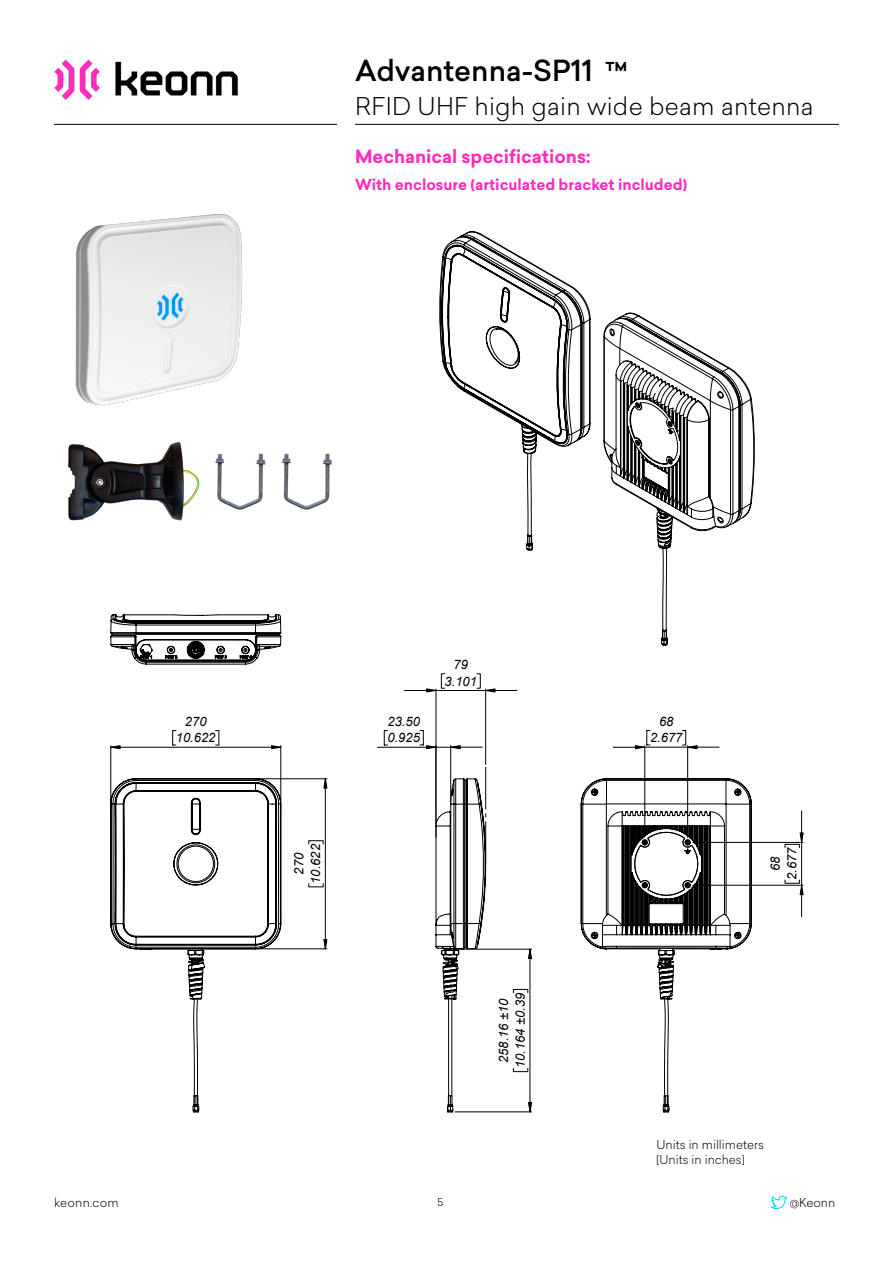
<style>
.page{position:relative;width:893px;height:1263px;background:#fff}
.page>*{position:absolute;margin:0;border:0;box-sizing:border-box;transform-origin:0 0}
.t1{font:500 28.5px "Sailec";color:#000}
.t2{font:300 24px "Sailec";letter-spacing:.01em;color:#000}
.t3{font:700 18px "Sailec";color:#ff2cbe}
.t4{font:700 15px "Sailec";color:#ff2cbe}
.t5{font:italic 12.9px/16.6px "Arial";color:#000;text-align:center}
.t6{font:300 12px/14.4px "Sailec";color:#000}
.t7{font:300 12px "Sailec";letter-spacing:.02em;color:#000}
.t8{font:300 10.5px "Sailec";color:#000}
.s1{font-size:25.5px}
</style>
<div class="page">
<hr style="left:355px;top:124px;width:484px;height:1px;background:#000">
<hr style="left:54px;top:124px;width:283px;height:1px;background:#000">
<img style="left:54px;top:59px;width:184px;height:40px">
<svg style="left:771px;top:1195px;width:16px;height:14px"></svg>
<img style="left:75px;top:213px;width:167px;height:193px">
<img style="left:68px;top:441px;width:125px;height:80px">
<img style="left:193px;top:453px;width:139px;height:57px">
<svg style="left:110px;top:614px;width:171px;height:499px"></svg>
<div style="left:309px;top:840px;width:14px;height:4px;border:1px solid #000"></div>
<hr style="left:258px;top:778px;width:69px;height:1px;background:#000">
<hr style="left:258px;top:948px;width:69px;height:1px;background:#000">
<hr style="left:325px;top:779px;width:1px;height:170px;background:#000">
<svg style="left:110px;top:730px;width:171px;height:219px"></svg>
<svg style="left:323px;top:778px;width:4px;height:10px"></svg>
<svg style="left:323px;top:939px;width:4px;height:10px"></svg>
<svg style="left:495px;top:778px;width:257px;height:295px"></svg>
<div style="left:441px;top:673px;width:4px;height:15px;border:1px solid #000"></div>
<hr style="left:436px;top:690px;width:81px;height:1px;background:#000">
<div style="left:513px;top:1068px;width:15px;height:4px;border:1px solid #000"></div>
<div style="left:513px;top:989px;width:15px;height:4px;border:1px solid #000"></div>
<hr style="left:457px;top:949px;width:74px;height:1px;background:#000">
<hr style="left:455px;top:1111px;width:76px;height:1px;background:#000">
<svg style="left:377px;top:688px;width:118px;height:424px"></svg>
<svg style="left:528px;top:730px;width:162px;height:382px"></svg>
<hr style="left:645px;top:747px;width:43px;height:1px;background:#000">
<hr style="left:688px;top:747px;width:31px;height:1px;background:#000">
<hr style="left:644px;top:746px;width:1px;height:91px;background:#000">
<div style="left:785px;top:844px;width:15px;height:4px;border:1px solid #000"></div>
<hr style="left:693px;top:842px;width:110px;height:1px;background:#000">
<hr style="left:693px;top:885px;width:110px;height:1px;background:#000">
<hr style="left:801px;top:811px;width:1px;height:31px;background:#000">
<hr style="left:801px;top:842px;width:1px;height:75px;background:#000">
<svg style="left:635px;top:730px;width:15px;height:19px"></svg>
<svg style="left:687px;top:745px;width:10px;height:4px"></svg>
<svg style="left:800px;top:832px;width:4px;height:11px"></svg>
<svg style="left:800px;top:885px;width:4px;height:10px"></svg>
<svg style="left:440px;top:234px;width:150px;height:317px"></svg>
<svg style="left:451px;top:246px;width:12px;height:137px"></svg>
<svg style="left:604px;top:313px;width:150px;height:333px"></svg>
<h1 class="t1" style="left:355px;top:50px;width:274px">Advantenna-SP11 <span class="s1">™</span></h1>
<h2 class="t2" style="left:355px;top:90px;width:460px">RFID UHF high gain wide beam antenna</h2>
<h3 class="t3" style="left:355px;top:144px;width:237px">Mechanical specifications:</h3>
<p class="t4" style="left:355px;top:174px;width:333px">With enclosure (articulated bracket included)</p>
<p class="t5" style="left:176px;top:713px;width:41px">270<br>10.622</p>
<p class="t5" style="left:291px;top:884px;width:41px;rotate:-90deg">270<br>10.622</p>
<p class="t5" style="left:387px;top:713px;width:34px">23.50</p>
<p class="t5" style="left:387px;top:730px;width:34px">0.925</p>
<p class="t5" style="left:445px;top:656px;width:34px">79<br>3.101</p>
<p class="t5" style="left:495px;top:1068px;width:77px;rotate:-90deg">258.16 ±10<br>10.164 ±0.39</p>
<p class="t5" style="left:659px;top:713px;width:16px">68</p>
<p class="t5" style="left:650px;top:730px;width:34px">2.677</p>
<p class="t5" style="left:767px;top:880px;width:34px;rotate:-90deg">68<br>2.677</p>
<p class="t6" style="left:656px;top:1137px;width:109px">Units in millimeters [Units in inches]</p>
<p class="t7" style="left:54px;top:1194px;width:66px">keonn.com</p>
<p class="t8" style="left:438px;top:1195px;width:7px">5</p>
<p class="t6" style="left:790px;top:1195px;width:47px">@Keonn</p>
</div>
